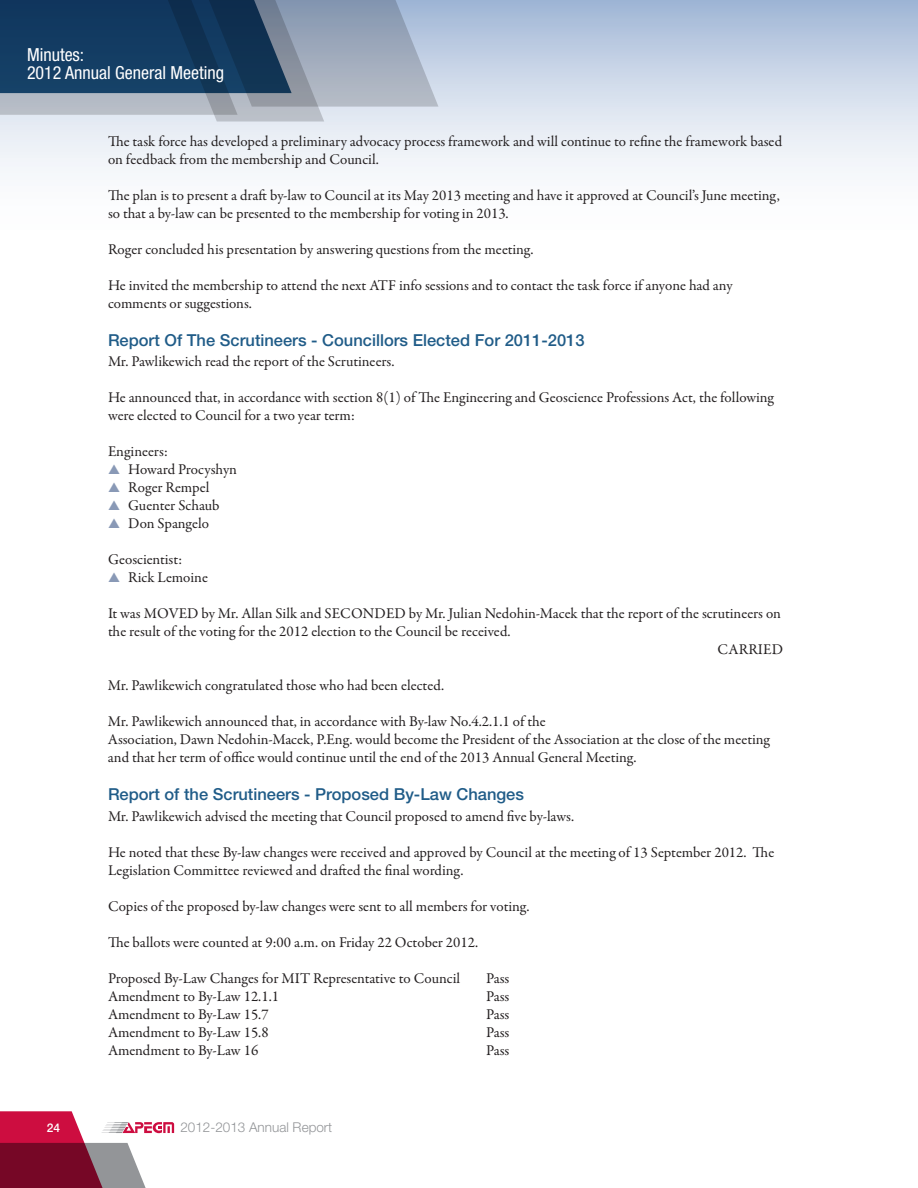
<style>
.page{position:relative;width:918px;height:1188px;background:#fff}
.page>*{position:absolute;margin:0;border:0;box-sizing:border-box;transform-origin:0 0}
.t1{font:condensed 18px/18px "Helvetica Neue LT Std";color:#fff}
.t2{font:500 16.5px "Helvetica Neue LT Std";color:#205c88}
.t3{font:15px/18px "Garamond Premr Pro";color:#231f20}
.t4{font:300 13.5px "Helvetica Neue LT Std";color:#939598}
.t5{font:500 12px "Helvetica Neue LT Std";color:#fff}
.s1{color:#8999b6}
</style>
<div class="page">
<div style="left:0;top:0;width:918px;height:253px;background:linear-gradient(to bottom,#acbfda,#fff)"></div>
<svg style="left:0;top:0;width:438px;height:122px;background:#627993"></svg>
<svg style="left:0;top:1111px;width:174px;height:77px"></svg>
<p class="t1" style="left:27px;top:46px;width:199px">Minutes:<br>2012 Annual General Meeting</p>
<p class="t5" style="left:47px;top:1120px;width:15px">24</p>
<p class="t3" style="left:108px;top:133px;width:676px">The task force has developed a preliminary advocacy process framework and will continue to refine the framework based on feedback from the membership and Council.</p>
<p class="t3" style="left:108px;top:187px;width:673px">The plan is to present a draft by-law to Council at its May 2013 meeting and have it approved at Council’s June meeting, so that a by-law can be presented to the membership for voting in 2013.</p>
<p class="t3" style="left:108px;top:241px;width:427px">Roger concluded his presentation by answering questions from the meeting.</p>
<p class="t3" style="left:108px;top:277px;width:626px">He invited the membership to attend the next ATF info sessions and to contact the task force if anyone had any comments or suggestions.</p>
<p class="t2" style="left:108px;top:330px;width:478px">Report Of The Scrutineers - Councillors Elected For 2011-2013</p>
<p class="t3" style="left:108px;top:353px;width:288px">Mr. Pawlikewich read the report of the Scrutineers.</p>
<p class="t3" style="left:108px;top:389px;width:667px">He announced that, in accordance with section 8(1) of The Engineering and Geoscience Professions Act, the following were elected to Council for a two year term:</p>
<p class="t3" style="left:108px;top:443px;width:61px">Engineers:</p>
<p class="t3" style="left:108px;top:461px;width:131px"><span class="s1">▲</span> Howard Procyshyn</p>
<p class="t3" style="left:108px;top:479px;width:103px"><span class="s1">▲</span> Roger Rempel</p>
<p class="t3" style="left:108px;top:497px;width:113px"><span class="s1">▲</span> Guenter Schaub</p>
<p class="t3" style="left:108px;top:515px;width:102px"><span class="s1">▲</span> Don Spangelo</p>
<p class="t3" style="left:108px;top:551px;width:76px">Geoscientist:</p>
<p class="t3" style="left:108px;top:569px;width:101px"><span class="s1">▲</span> Rick Lemoine</p>
<p class="t3" style="left:108px;top:605px;width:675px">It was MOVED by Mr. Allan Silk and SECONDED by Mr. Julian Nedohin-Macek that the report of the scrutineers on</p>
<p class="t3" style="left:108px;top:623px;width:404px">the result of the voting for the 2012 election to the Council be received.</p>
<p class="t3" style="left:718px;top:641px;width:67px">CARRIED</p>
<p class="t3" style="left:108px;top:677px;width:338px">Mr. Pawlikewich congratulated those who had been elected.</p>
<p class="t3" style="left:108px;top:713px;width:663px">Mr. Pawlikewich announced that, in accordance with By-law No.4.2.1.1 of the<br>Association, Dawn Nedohin-Macek, P.Eng. would become the President of the Association at the close of the meeting and that her term of office would continue until the end of the 2013 Annual General Meeting.</p>
<p class="t2" style="left:108px;top:784px;width:418px">Report of the Scrutineers - Proposed By-Law Changes</p>
<p class="t3" style="left:108px;top:808px;width:468px">Mr. Pawlikewich advised the meeting that Council proposed to amend five by-laws.</p>
<p class="t3" style="left:108px;top:844px;width:668px">He noted that these By-law changes were received and approved by Council at the meeting of 13 September 2012. The<br>Legislation Committee reviewed and drafted the final wording.</p>
<p class="t3" style="left:108px;top:898px;width:423px">Copies of the proposed by-law changes were sent to all members for voting.</p>
<p class="t3" style="left:108px;top:934px;width:372px">The ballots were counted at 9:00 a.m. on Friday 22 October 2012.</p>
<p class="t3" style="left:108px;top:970px;width:354px">Proposed By-Law Changes for MIT Representative to Council</p>
<p class="t3" style="left:486px;top:970px;width:25px">Pass</p>
<p class="t3" style="left:108px;top:988px;width:173px">Amendment to By-Law 12.1.1</p>
<p class="t3" style="left:486px;top:988px;width:25px">Pass</p>
<p class="t3" style="left:108px;top:1006px;width:162px">Amendment to By-Law 15.7</p>
<p class="t3" style="left:486px;top:1006px;width:25px">Pass</p>
<p class="t3" style="left:108px;top:1024px;width:162px">Amendment to By-Law 15.8</p>
<p class="t3" style="left:486px;top:1024px;width:25px">Pass</p>
<p class="t3" style="left:108px;top:1042px;width:152px">Amendment to By-Law 16</p>
<p class="t3" style="left:486px;top:1042px;width:25px">Pass</p>
<p class="t4" style="left:180px;top:1119px;width:153px">2012-2013 Annual Report</p>
</div>
